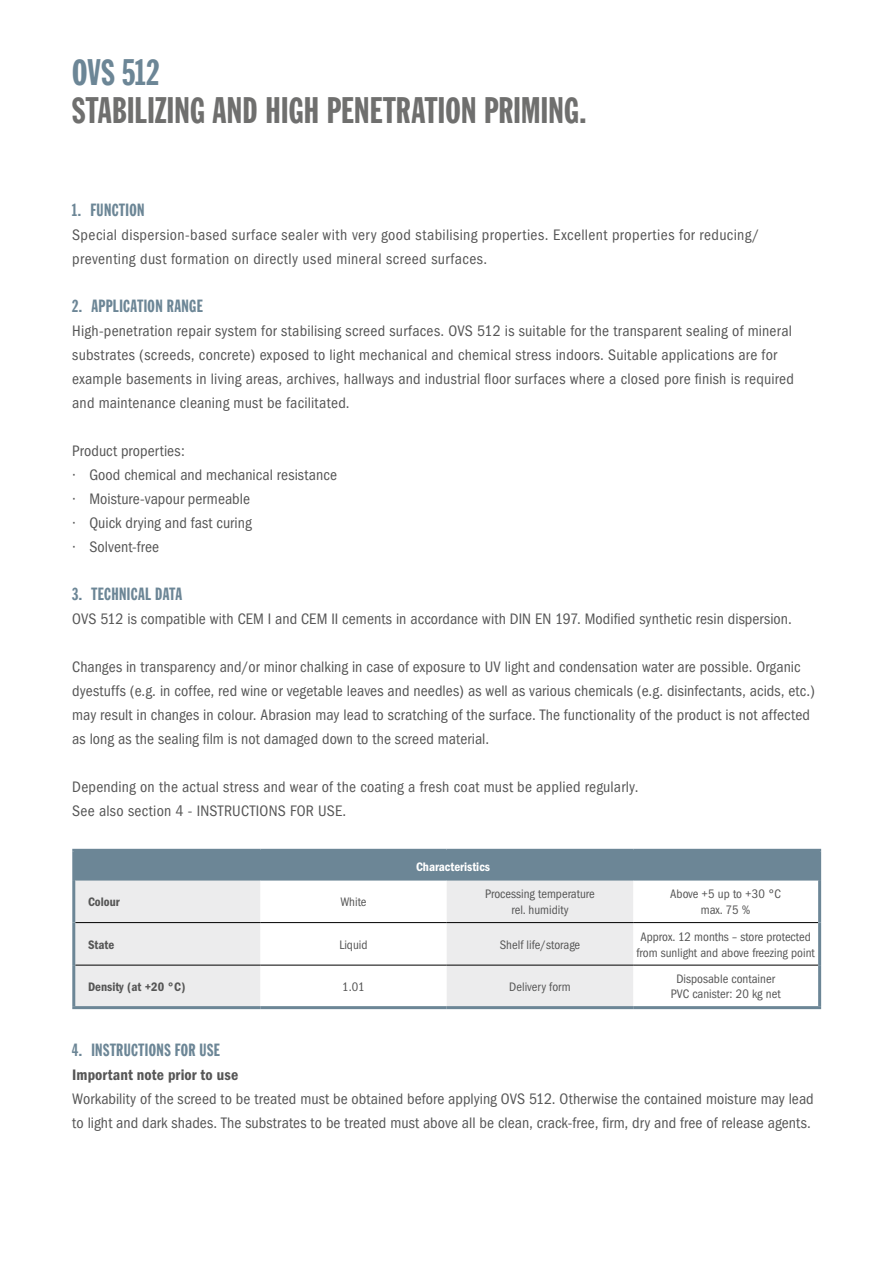
<style>
.page{position:relative;width:893px;height:1263px;background:#fff}
.page>*{position:absolute;margin:0;border:0;box-sizing:border-box;transform-origin:0 0}
.t1{font:36px "Franklin Gothic LT Extra Cond";letter-spacing:.01em;color:#6f6f6e}
.t2{font:36px "Franklin Gothic LT Extra Cond";letter-spacing:.015em;color:#6c8696}
.t3{font:17.25px "Franklin Gothic LT Extra Cond";letter-spacing:.025em;color:#6c8696}
.t4{font:condensed 15.75px/24px "Franklin Gothic";letter-spacing:.01em;color:#565656}
.t5{font:600 condensed 15.75px "Franklin Gothic";letter-spacing:.005em;color:#565656}
.t6{font:condensed 12.75px/15.8px "Franklin Gothic";color:#565656;text-align:center}
.t7{font:600 condensed 12.75px "Franklin Gothic";color:#565656}
.t8{font:600 condensed 12.75px "Franklin Gothic";color:#fff}
</style>
<div class="page">
<div style="left:74px;top:850px;width:746px;height:30px;background:#6c8696"></div>
<svg style="left:75px;top:881px;width:558px;height:125px;fill:#ececed"></svg>
<hr style="left:75px;top:922px;width:185px;height:1px;background:#000">
<hr style="left:260px;top:922px;width:187px;height:1px;background:#000">
<hr style="left:447px;top:922px;width:186px;height:1px;background:#000">
<hr style="left:633px;top:922px;width:185px;height:1px;background:#000">
<hr style="left:75px;top:965px;width:185px;height:1px;background:#000">
<hr style="left:260px;top:965px;width:187px;height:1px;background:#000">
<hr style="left:447px;top:965px;width:186px;height:1px;background:#000">
<hr style="left:633px;top:965px;width:185px;height:1px;background:#000">
<hr style="left:72px;top:849px;width:188px;height:3px;background:#6c8696">
<hr style="left:72px;top:852px;width:3px;height:28px;background:#6c8696">
<hr style="left:260px;top:849px;width:187px;height:3px;background:#6c8696">
<hr style="left:447px;top:849px;width:186px;height:3px;background:#6c8696">
<hr style="left:633px;top:849px;width:188px;height:3px;background:#6c8696">
<hr style="left:818px;top:852px;width:3px;height:28px;background:#6c8696">
<hr style="left:72px;top:880px;width:3px;height:42px;background:#6c8696">
<hr style="left:818px;top:880px;width:3px;height:42px;background:#6c8696">
<hr style="left:72px;top:922px;width:3px;height:43px;background:#6c8696">
<hr style="left:818px;top:922px;width:3px;height:43px;background:#6c8696">
<hr style="left:72px;top:965px;width:3px;height:41px;background:#6c8696">
<hr style="left:818px;top:965px;width:3px;height:41px;background:#6c8696">
<hr style="left:72px;top:1006px;width:188px;height:3px;background:#6c8696">
<hr style="left:260px;top:1006px;width:187px;height:3px;background:#6c8696">
<hr style="left:447px;top:1006px;width:186px;height:3px;background:#6c8696">
<hr style="left:633px;top:1006px;width:188px;height:3px;background:#6c8696">
<hr style="left:75px;top:880px;width:185px;height:1px;background:#6c8696">
<hr style="left:260px;top:880px;width:187px;height:1px;background:#6c8696">
<hr style="left:447px;top:880px;width:186px;height:1px;background:#6c8696">
<hr style="left:633px;top:880px;width:185px;height:1px;background:#6c8696">
<h1 class="t2" style="left:72px;top:53px;width:88px">OVS 512</h1>
<h1 class="t1" style="left:72px;top:91px;width:516px">STABILIZING AND HIGH PENETRATION PRIMING.</h1>
<p class="t3" style="left:72px;top:201px;width:74px">1. FUNCTION</p>
<p class="t4" style="left:72px;top:223px;width:689px">Special dispersion-based surface sealer with very good stabilising properties. Excellent properties for reducing/ preventing dust formation on directly used mineral screed surfaces.</p>
<p class="t3" style="left:72px;top:297px;width:132px">2. APPLICATION RANGE</p>
<p class="t4" style="left:72px;top:319px;width:723px">High-penetration repair system for stabilising screed surfaces. OVS 512 is suitable for the transparent sealing of mineral substrates (screeds, concrete) exposed to light mechanical and chemical stress indoors. Suitable applications are for example basements in living areas, archives, hallways and industrial floor surfaces where a closed pore finish is required and maintenance cleaning must be facilitated.</p>
<p class="t4" style="left:72px;top:439px;width:266px">Product properties:<br>· Good chemical and mechanical resistance · Moisture-vapour permeable<br>· Quick drying and fast curing<br>· Solvent-free</p>
<p class="t3" style="left:72px;top:585px;width:111px">3. TECHNICAL DATA</p>
<p class="t4" style="left:72px;top:607px;width:721px">OVS 512 is compatible with CEM I and CEM II cements in accordance with DIN EN 197. Modified synthetic resin dispersion.</p>
<p class="t4" style="left:72px;top:655px;width:744px">Changes in transparency and/or minor chalking in case of exposure to UV light and condensation water are possible. Organic dyestuffs (e.g. in coffee, red wine or vegetable leaves and needles) as well as various chemicals (e.g. disinfectants, acids, etc.) may result in changes in colour. Abrasion may lead to scratching of the surface. The functionality of the product is not affected as long as the sealing film is not damaged down to the screed material.</p>
<p class="t4" style="left:72px;top:775px;width:568px">Depending on the actual stress and wear of the coating a fresh coat must be applied regularly.<br>See also section 4 - INSTRUCTIONS FOR USE.</p>
<p class="t8" style="left:416px;top:859px;width:76px">Characteristics</p>
<p class="t7" style="left:88px;top:894px;width:33px">Colour</p>
<p class="t6" style="left:340px;top:894px;width:28px">White</p>
<p class="t6" style="left:485px;top:886px;width:111px">Processing temperature rel. humidity</p>
<p class="t6" style="left:670px;top:886px;width:112px">Above +5 up to +30 °C max. 75 %</p>
<p class="t7" style="left:88px;top:937px;width:28px">State</p>
<p class="t6" style="left:339px;top:937px;width:30px">Liquid</p>
<p class="t6" style="left:500px;top:937px;width:82px">Shelf life/storage</p>
<p class="t6" style="left:636px;top:929px;width:180px">Approx. 12 months – store protected from sunlight and above freezing point</p>
<p class="t7" style="left:88px;top:979px;width:99px">Density (at +20 °C)</p>
<p class="t6" style="left:342px;top:979px;width:24px">1.01</p>
<p class="t6" style="left:509px;top:979px;width:63px">Delivery form</p>
<p class="t6" style="left:671px;top:971px;width:111px">Disposable container<br>PVC canister: 20 kg net</p>
<p class="t3" style="left:72px;top:1041px;width:149px">4. INSTRUCTIONS FOR USE</p>
<p class="t5" style="left:72px;top:1066px;width:167px">Important note prior to use</p>
<p class="t4" style="left:72px;top:1087px;width:743px">Workability of the screed to be treated must be obtained before applying OVS 512. Otherwise the contained moisture may lead to light and dark shades. The substrates to be treated must above all be clean, crack-free, firm, dry and free of release agents.</p>
</div>
